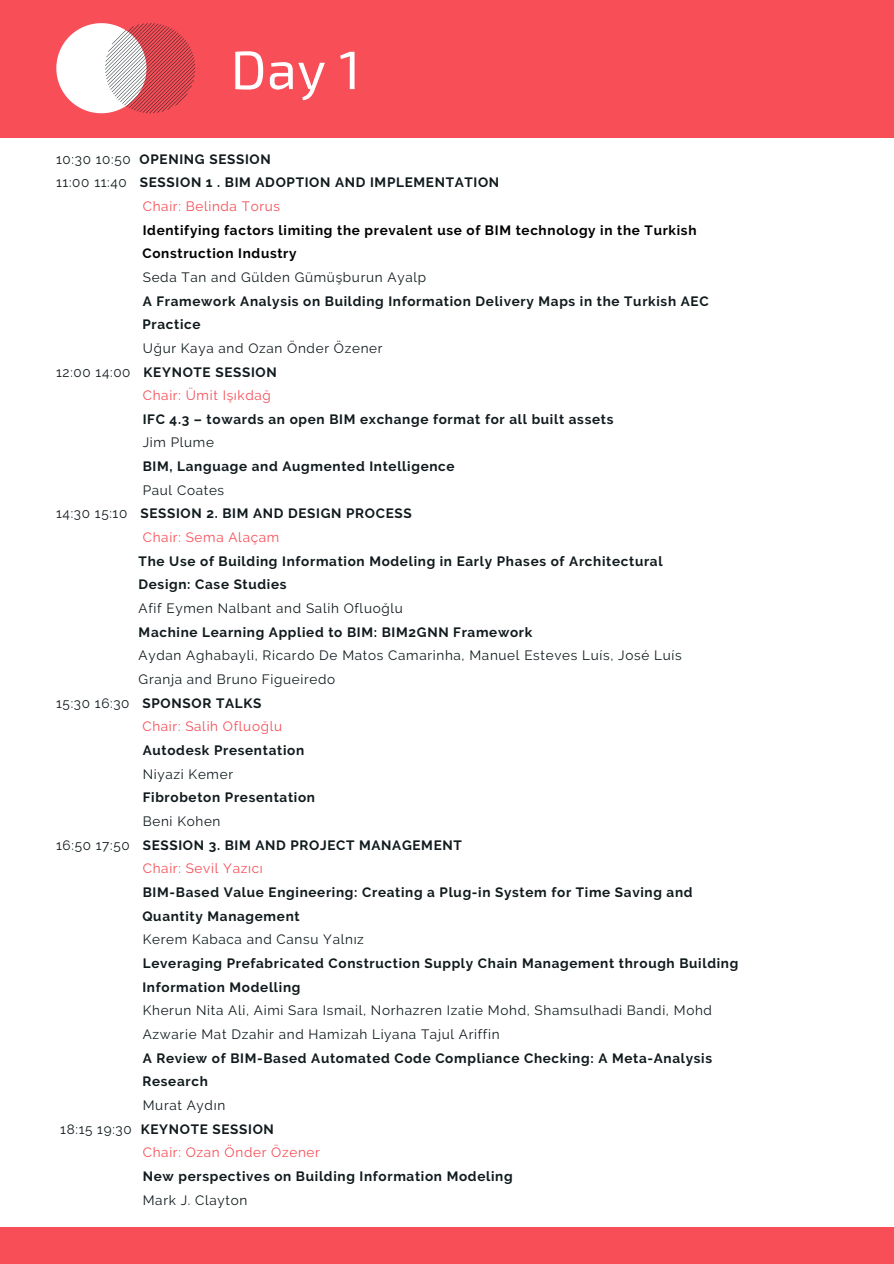
<style>
.page{position:relative;width:894px;height:1264px;background:#fff}
.page>*{position:absolute;margin:0;border:0;box-sizing:border-box;transform-origin:0 0}
.t1{font:54px "Exo 2";color:#fff}
.t2{font:700 13.5px "Raleway";letter-spacing:.05em;color:#111b1e}
.t3{font:13.5px "Raleway";letter-spacing:.05em;color:#111b1e}
.t4{font:13.5px "Raleway";letter-spacing:.05em;color:#f74e57}
.t5{font:700 13.5px "Raleway";letter-spacing:.05em;color:#000}
.s1{font-weight:400}
</style>
<div class="page">
<div style="left:0;top:0;width:893px;height:138px;background:#f74e57"></div>
<svg style="left:56px;top:23px;width:139px;height:90px"></svg>
<div style="left:0;top:1226px;width:893px;height:37px;background:#f74e57"></div>
<p class="t1" style="left:230px;top:35px;width:131px">Day 1</p>
<p class="t2" style="left:56px;top:151px;width:216px"><span class="s1">10:30 10:50</span> OPENING SESSION</p>
<p class="t2" style="left:56px;top:174px;width:444px"><span class="s1">11:00 11:40</span> SESSION 1 . BIM ADOPTION AND IMPLEMENTATION</p>
<p class="t4" style="left:143px;top:198px;width:139px">Chair: Belinda Torus</p>
<p class="t5" style="left:143px;top:222px;width:555px">Identifying factors limiting the prevalent use of BIM technology in the Turkish</p>
<p class="t5" style="left:142px;top:245px;width:156px">Construction Industry</p>
<p class="t3" style="left:143px;top:269px;width:285px">Seda Tan and Gülden Gümüşburun Ayalp</p>
<p class="t2" style="left:143px;top:293px;width:567px">A Framework Analysis on Building Information Delivery Maps in the Turkish AEC</p>
<p class="t2" style="left:142px;top:316px;width:60px">Practice</p>
<p class="t3" style="left:143px;top:340px;width:241px">Uğur Kaya and Ozan Önder Özener</p>
<p class="t2" style="left:56px;top:364px;width:222px"><span class="s1">12:00 14:00</span> KEYNOTE SESSION</p>
<p class="t4" style="left:143px;top:387px;width:130px">Chair: Ümit Işıkdağ</p>
<p class="t2" style="left:143px;top:411px;width:472px">IFC 4.3 – towards an open BIM exchange format for all built assets</p>
<p class="t3" style="left:143px;top:435px;width:73px">Jim Plume</p>
<p class="t2" style="left:143px;top:458px;width:313px">BIM, Language and Augmented Intelligence</p>
<p class="t3" style="left:143px;top:482px;width:83px">Paul Coates</p>
<p class="t2" style="left:56px;top:506px;width:357px"><span class="s1">14:30 15:10</span> SESSION 2. BIM AND DESIGN PROCESS</p>
<p class="t4" style="left:143px;top:529px;width:138px">Chair: Sema Alaçam</p>
<p class="t2" style="left:139px;top:553px;width:525px">The Use of Building Information Modeling in Early Phases of Architectural</p>
<p class="t2" style="left:138px;top:576px;width:149px">Design: Case Studies</p>
<p class="t3" style="left:139px;top:600px;width:265px">Afif Eymen Nalbant and Salih Ofluoğlu</p>
<p class="t2" style="left:139px;top:624px;width:395px">Machine Learning Applied to BIM: BIM2GNN Framework</p>
<p class="t3" style="left:139px;top:647px;width:544px">Aydan Aghabayli, Ricardo De Matos Camarinha, Manuel Esteves Luís, José Luís</p>
<p class="t3" style="left:139px;top:671px;width:198px">Granja and Bruno Figueiredo</p>
<p class="t2" style="left:56px;top:695px;width:207px"><span class="s1">15:30 16:30</span> SPONSOR TALKS</p>
<p class="t4" style="left:142px;top:718px;width:141px">Chair: Salih Ofluoğlu</p>
<p class="t2" style="left:143px;top:742px;width:163px">Autodesk Presentation</p>
<p class="t3" style="left:143px;top:766px;width:92px">Niyazi Kemer</p>
<p class="t2" style="left:143px;top:789px;width:174px">Fibrobeton Presentation</p>
<p class="t3" style="left:143px;top:813px;width:79px">Beni Kohen</p>
<p class="t2" style="left:56px;top:837px;width:407px"><span class="s1">16:50 17:50</span> SESSION 3. BIM AND PROJECT MANAGEMENT</p>
<p class="t4" style="left:143px;top:860px;width:121px">Chair: Sevil Yazıcı</p>
<p class="t2" style="left:143px;top:884px;width:551px">BIM-Based Value Engineering: Creating a Plug-in System for Time Saving and</p>
<p class="t2" style="left:142px;top:907px;width:159px">Quantity Management</p>
<p class="t3" style="left:143px;top:931px;width:223px">Kerem Kabaca and Cansu Yalnız</p>
<p class="t2" style="left:143px;top:955px;width:597px">Leveraging Prefabricated Construction Supply Chain Management through Building</p>
<p class="t2" style="left:142px;top:978px;width:159px">Information Modelling</p>
<p class="t3" style="left:143px;top:1002px;width:570px">Kherun Nita Ali, Aimi Sara Ismail, Norhazren Izatie Mohd, Shamsulhadi Bandi, Mohd</p>
<p class="t3" style="left:143px;top:1026px;width:358px">Azwarie Mat Dzahir and Hamizah Liyana Tajul Ariffin</p>
<p class="t2" style="left:143px;top:1049px;width:570px">A Review of BIM-Based Automated Code Compliance Checking: A Meta-Analysis</p>
<p class="t2" style="left:142px;top:1073px;width:67px">Research</p>
<p class="t3" style="left:143px;top:1097px;width:84px">Murat Aydın</p>
<p class="t2" style="left:60px;top:1120px;width:215px"><span class="s1">18:15 19:30</span> KEYNOTE SESSION</p>
<p class="t4" style="left:143px;top:1144px;width:179px">Chair: Ozan Önder Özener</p>
<p class="t2" style="left:143px;top:1168px;width:371px">New perspectives on Building Information Modeling</p>
<p class="t3" style="left:143px;top:1191px;width:106px">Mark J. Clayton</p>
</div>
